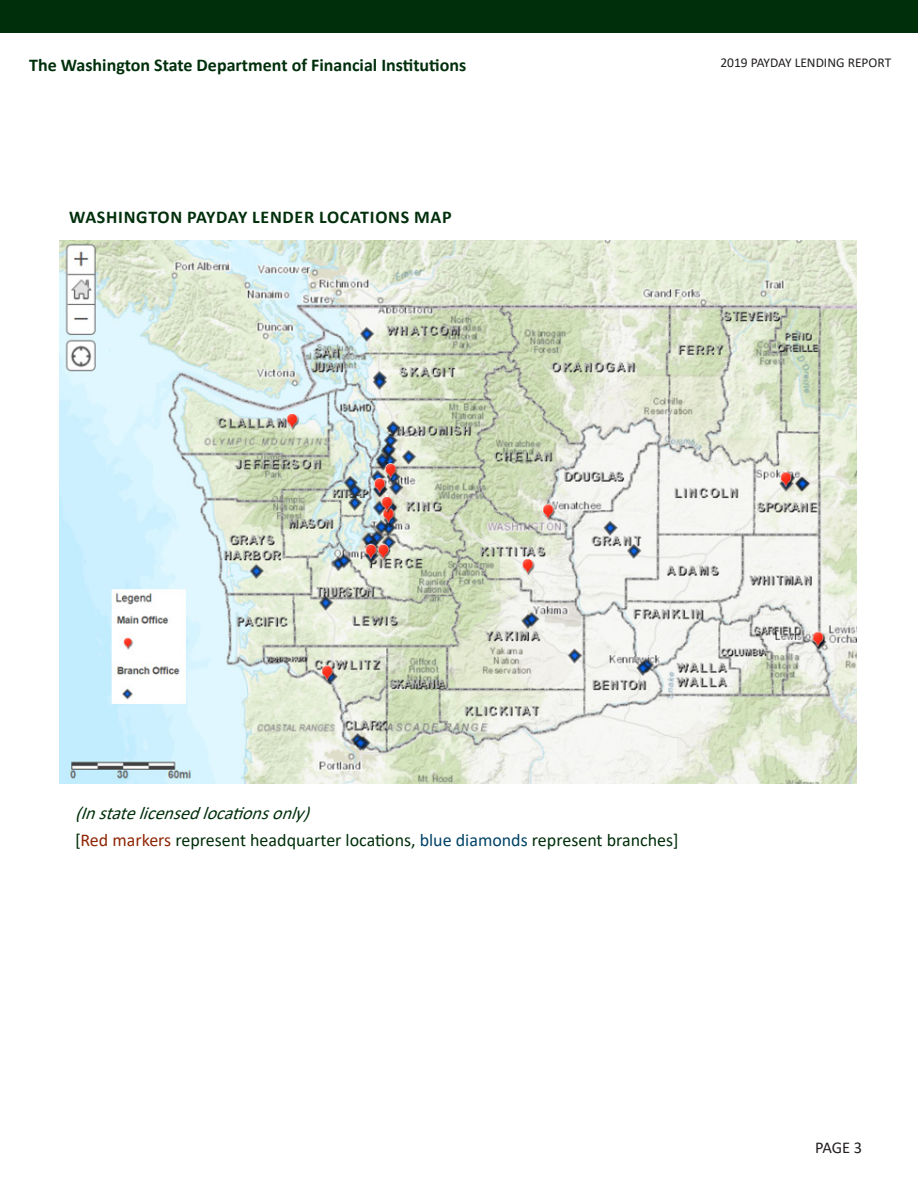
<style>
.page{position:relative;width:918px;height:1188px;background:#fff}
.page>*{position:absolute;margin:0;border:0;box-sizing:border-box;transform-origin:0 0}
.Space_after_for_list{font:18px "Calibri";color:#002f0b}
.Space_after_for_list-2{font:700 18px "Calibri";color:#002f0b}
.Space_after_for_list-3{font:700 18px "Calibri";letter-spacing:.04em;color:#002f0b}
.Space_after_for_list-4{font:italic 18px "Calibri";color:#002f0b}
.t1{font:16.5px "Calibri";color:#231f20}
.t2{font:13.5px "Calibri";color:#231f20}
.s1{color:#8f2504}
.s2{color:#004368}
</style>
<div class="page">
<div style="left:0;top:0;width:918px;height:32px;background:#002f0b"></div>
<img style="left:60px;top:241px;width:797px;height:542px">
<p class="Space_after_for_list-2" style="left:29px;top:52px;width:439px">The Washington State Department of Financial Institutions</p>
<p class="Space_after_for_list-3" style="left:69px;top:204px;width:384px">WASHINGTON PAYDAY LENDER LOCATIONS MAP</p>
<p class="t2" style="left:720px;top:53px;width:172px">2019 PAYDAY LENDING REPORT</p>
<p class="Space_after_for_list-4" style="left:75px;top:801px;width:243px">(In state licensed locations only)</p>
<p class="Space_after_for_list" style="left:75px;top:827px;width:605px">[<span class="s1">Red markers</span> represent headquarter locations, <span class="s2">blue diamonds</span> represent branches]</p>
<p class="t1" style="left:815px;top:1136px;width:49px">PAGE 3</p>
</div>
